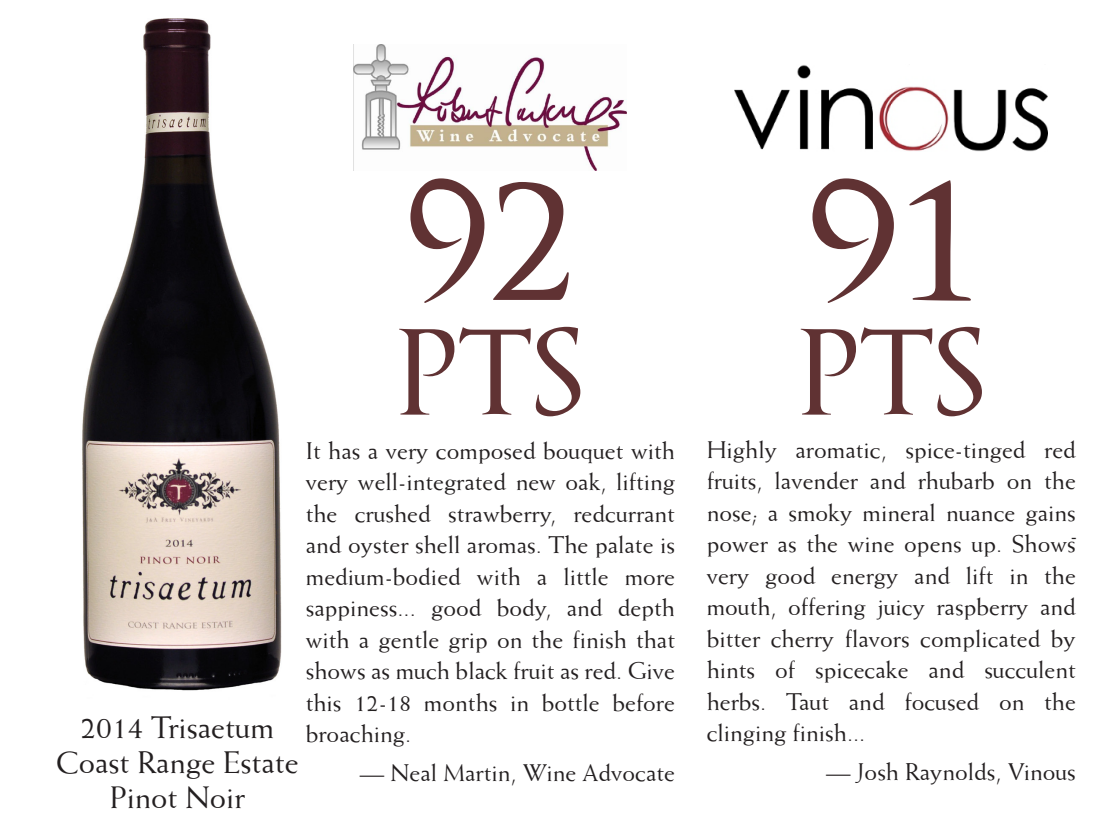
<style>
.page{position:relative;width:1120px;height:840px;background:#fff}
.page>*{position:absolute;margin:0;border:0;box-sizing:border-box;transform-origin:0 0}
.t1{font:196.88px "Optimus Princeps";color:#603233}
.t2{font:196.88px "Optimus Princeps";color:#603233;scale:1.1 1}
.t3{font:115.5px "Optimus Princeps";color:#603233}
.t4{font:31.5px/35px "Weiss";color:#231f20;text-align:center}
.t5{font:24.5px/31.5px "Weiss";color:#231f20;text-align:justify}
.t6{font:22.75px "Weiss";color:#231f20}
</style>
<div class="page">
<img style="left:82px;top:19px;width:199px;height:672px">
<img style="left:735px;top:65px;width:313px;height:87px">
<img style="left:354px;top:45px;width:273px;height:126px">
<p class="t4" style="left:56px;top:709px;width:244px">2014 Trisaetum<br>Coast Range Estate<br>Pinot Noir</p>
<h1 class="t1" style="left:406px;top:143px;width:169px">92</h1>
<h2 class="t3" style="left:397px;top:315px;width:188px">PTS</h2>
<p class="t5" style="left:306px;top:435px;width:371px">It has a very composed bouquet with very well-integrated new oak, lifting the crushed strawberry, redcurrant and oyster shell aromas. The palate is medium-bodied with a little more sappiness... good body, and depth with a gentle grip on the finish that shows as much black fruit as red. Give this 12-18 months in bottle before broaching.</p>
<p class="t5" style="left:360px;top:757px;width:317px">— Neal Martin, Wine Advocate</p>
<h1 class="t2" style="left:808px;top:143px;width:154px">91</h1>
<h2 class="t3" style="left:798px;top:315px;width:188px">PTS</h2>
<p class="t5" style="left:707px;top:433px;width:371px">Highly aromatic, spice-tinged red fruits, lavender and rhubarb on the nose; a smoky mineral nuance gains power as the wine opens up. Shows very good energy and lift in the mouth, offering juicy raspberry and bitter cherry flavors complicated by hints of spicecake and succulent herbs. Taut and focused on the clinging finish...</p>
<p class="t5" style="left:826px;top:755px;width:251px">— Josh Raynolds, Vinous</p>
<p class="t6" style="left:1070px;top:522px;width:9px">-</p>
</div>
